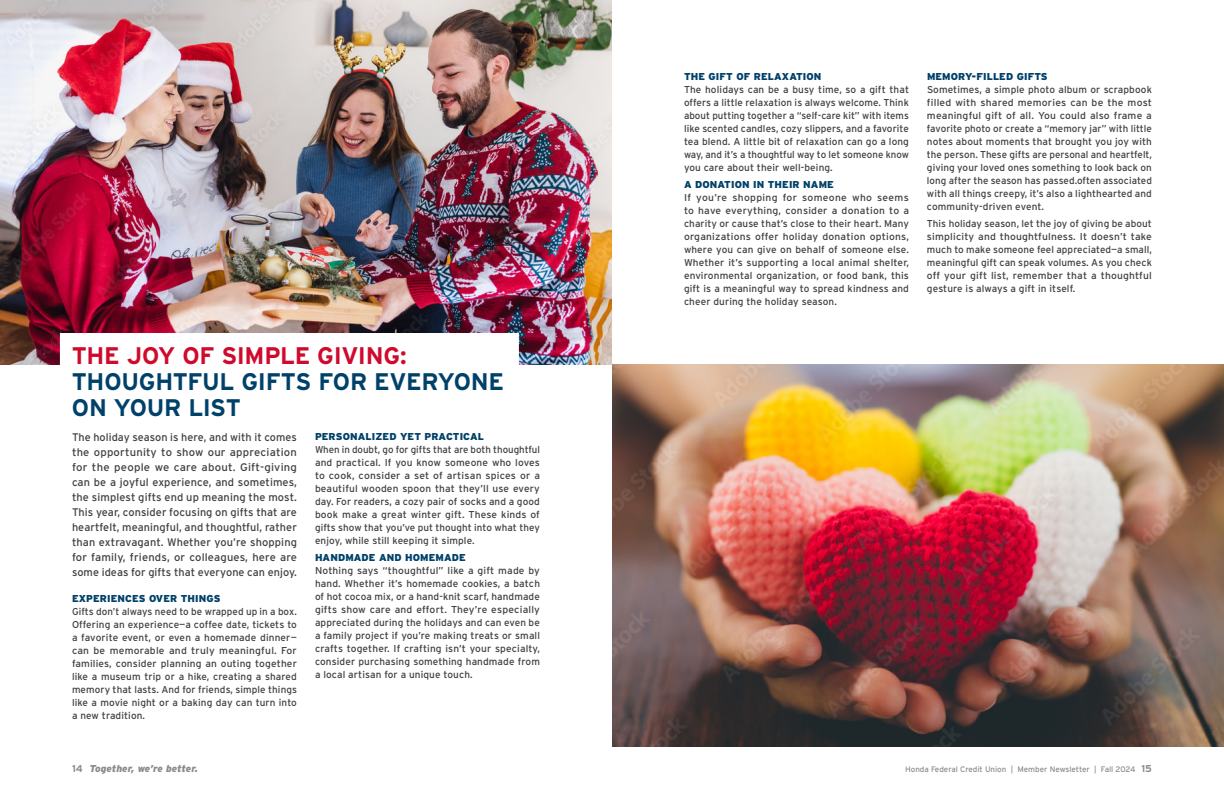
<style>
.page{position:relative;width:1224px;height:792px;background:#fff}
.page>*{position:absolute;margin:0;border:0;box-sizing:border-box;transform-origin:0 0}
.t1{font:700 24px/26px "Interstate";letter-spacing:-.01em;color:#00416a}
.t2{font:700 24px "Interstate";letter-spacing:-.015em;color:#cf0a2c}
.t3{font:11px/15px "Interstate";letter-spacing:.005em;color:#414042;text-align:justify}
.t4{font:10px/13px "Interstate";letter-spacing:.01em;color:#414042;text-align:justify}
.t5{font:900 10px "Interstate";letter-spacing:.01em;color:#00416a}
.t6{font:italic 900 10px "Interstate";letter-spacing:-.005em;color:#8a8c8c}
.t7{font:8px "Interstate";color:#8a8c8c}
.s1{font-weight:700;font-style:normal}
.s2{font-weight:700;font-size:10px}
</style>
<div class="page">
<img style="left:0;top:0;width:612px;height:364px">
<img style="left:612px;top:364px;width:612px;height:383px">
<svg style="left:54px;top:327px;width:471px;height:38px"></svg>
<h1 class="t2" style="left:72px;top:342px;width:336px">THE JOY OF SIMPLE GIVING:</h1>
<h1 class="t1" style="left:72px;top:369px;width:434px">THOUGHTFUL GIFTS FOR EVERYONE<br>ON YOUR LIST</h1>
<p class="t3" style="left:72px;top:429px;width:227px">The holiday season is here, and with it comes the opportunity to show our appreciation for the people we care about. Gift-giving can be a joyful experience, and sometimes, the simplest gifts end up meaning the most.<br>This year, consider focusing on gifts that are heartfelt, meaningful, and thoughtful, rather than extravagant. Whether you’re shopping for family, friends, or colleagues, here are some ideas for gifts that everyone can enjoy.</p>
<p class="t5" style="left:72px;top:593px;width:150px">EXPERIENCES OVER THINGS</p>
<p class="t4" style="left:72px;top:605px;width:227px">Gifts don’t always need to be wrapped up in a box.<br>Offering an experience—a coffee date, tickets to a favorite event, or even a homemade dinner— can be memorable and truly meaningful. For families, consider planning an outing together like a museum trip or a hike, creating a shared memory that lasts. And for friends, simple things like a movie night or a baking day can turn into a new tradition.</p>
<p class="t5" style="left:315px;top:431px;width:171px">PERSONALIZED YET PRACTICAL</p>
<p class="t4" style="left:315px;top:443px;width:227px">When in doubt, go for gifts that are both thoughtful and practical. If you know someone who loves to cook, consider a set of artisan spices or a beautiful wooden spoon that they’ll use every day. For readers, a cozy pair of socks and a good book make a great winter gift. These kinds of gifts show that you’ve put thought into what they enjoy, while still keeping it simple.</p>
<p class="t5" style="left:315px;top:552px;width:152px">HANDMADE AND HOMEMADE</p>
<p class="t4" style="left:315px;top:564px;width:227px">Nothing says “thoughtful” like a gift made by hand. Whether it’s homemade cookies, a batch of hot cocoa mix, or a hand-knit scarf, handmade gifts show care and effort. They’re especially appreciated during the holidays and can even be a family project if you’re making treats or small crafts together. If crafting isn’t your specialty, consider purchasing something handmade from a local artisan for a unique touch.</p>
<p class="t5" style="left:684px;top:71px;width:139px">THE GIFT OF RELAXATION</p>
<p class="t4" style="left:684px;top:83px;width:227px">The holidays can be a busy time, so a gift that offers a little relaxation is always welcome. Think about putting together a “self-care kit” with items like scented candles, cozy slippers, and a favorite tea blend. A little bit of relaxation can go a long way, and it’s a thoughtful way to let someone know you care about their well-being.</p>
<p class="t5" style="left:684px;top:179px;width:151px">A DONATION IN THEIR NAME</p>
<p class="t4" style="left:684px;top:191px;width:227px">If you’re shopping for someone who seems to have everything, consider a donation to a charity or cause that’s close to their heart. Many organizations offer holiday donation options, where you can give on behalf of someone else.<br>Whether it’s supporting a local animal shelter, environmental organization, or food bank, this gift is a meaningful way to spread kindness and cheer during the holiday season.</p>
<p class="t5" style="left:927px;top:71px;width:122px">MEMORY-FILLED GIFTS</p>
<p class="t4" style="left:927px;top:83px;width:227px">Sometimes, a simple photo album or scrapbook filled with shared memories can be the most meaningful gift of all. You could also frame a favorite photo or create a “memory jar” with little notes about moments that brought you joy with the person. These gifts are personal and heartfelt, giving your loved ones something to look back on long after the season has passed.often associated with all things creepy, it’s also a lighthearted and community-driven event.</p>
<p class="t4" style="left:927px;top:217px;width:227px">This holiday season, let the joy of giving be about simplicity and thoughtfulness. It doesn’t take much to make someone feel appreciated—a small, meaningful gift can speak volumes. As you check off your gift list, remember that a thoughtful gesture is always a gift in itself.</p>
<p class="t6" style="left:72px;top:763px;width:127px"><span class="s1">14</span> Together, we’re better.</p>
<p class="t7" style="left:905px;top:765px;width:248px">Honda Federal Credit Union | Member Newsletter | Fall 2024 <span class="s2">15</span></p>
</div>
